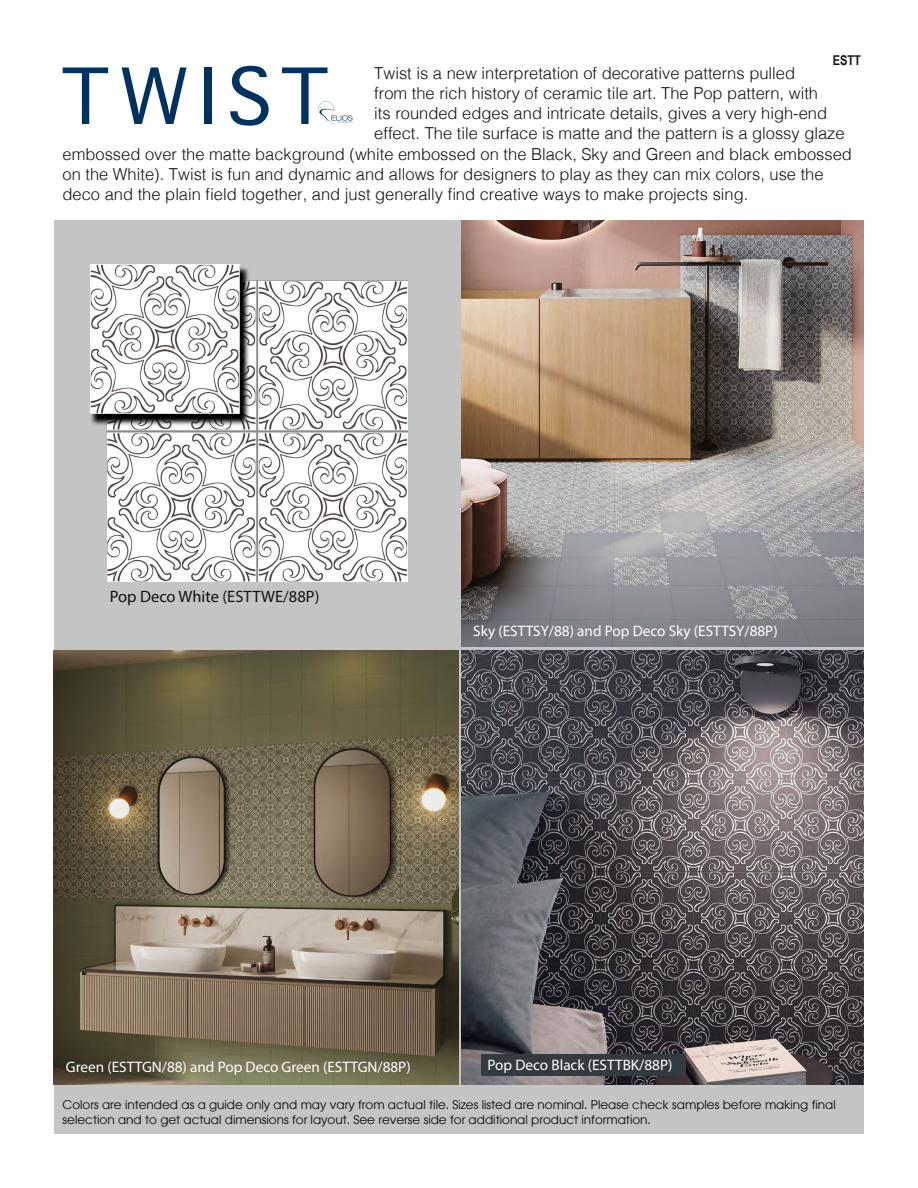
<style>
.page{position:relative;width:918px;height:1188px;background:#fff}
.page>*{position:absolute;margin:0;border:0;box-sizing:border-box;transform-origin:0 0}
.t1{font:300 16.5px/19.8px "Helvetica";color:#121212}
.t2{font:16.5px "Myriad Pro";color:#121212}
.t3{font:15.15px "Myriad Pro";color:#fff}
.t4{font:700 13.5px "Arial Narrow";color:#121212}
.t5{font:12px/15px "Atlanta";color:#121212}
</style>
<div class="page">
<div style="left:54px;top:220px;width:809px;height:914px;background:#c2c5c4"></div>
<img style="left:53px;top:651px;width:406px;height:434px">
<img style="left:462px;top:651px;width:402px;height:434px">
<img style="left:328px;top:101px;width:25px;height:22px">
<img style="left:91px;top:265px;width:316px;height:316px">
<img style="left:462px;top:220px;width:401px;height:426px">
<div style="left:481px;top:1054px;width:204px;height:22px;background:#333a40"></div>
<svg style="left:318px;top:101px;width:10px;height:21px"></svg>
<p class="t4" style="left:833px;top:50px;width:30px">ESTT</p>
<p class="t1" style="left:374px;top:62px;width:472px">Twist is a new interpretation of decorative patterns pulled<br>from the rich history of ceramic tile art. The Pop pattern, with<br>its rounded edges and intricate details, gives a very high-end effect. The tile surface is matte and the pattern is a glossy glaze</p>
<p class="t1" style="left:63px;top:143px;width:791px">embossed over the matte background (white embossed on the Black, Sky and Green and black embossed on the White). Twist is fun and dynamic and allows for designers to play as they can mix colors, use the deco and the plain field together, and just generally find creative ways to make projects sing.</p>
<p class="t2" style="left:110px;top:587px;width:211px">Pop Deco White (ESTTWE/88P)</p>
<p class="t3" style="left:473px;top:621px;width:306px">Sky (ESTTSY/88) and Pop Deco Sky (ESTTSY/88P)</p>
<p class="t3" style="left:66px;top:1057px;width:346px">Green (ESTTGN/88) and Pop Deco Green (ESTTGN/88P)</p>
<p class="t3" style="left:488px;top:1055px;width:186px">Pop Deco Black (ESTTBK/88P)</p>
<p class="t5" style="left:63px;top:1096px;width:775px">Colors are intended as a guide only and may vary from actual tile. Sizes listed are nominal. Please check samples before making final selection and to get actual dimensions for layout. See reverse side for additional product information.</p>
</div>
